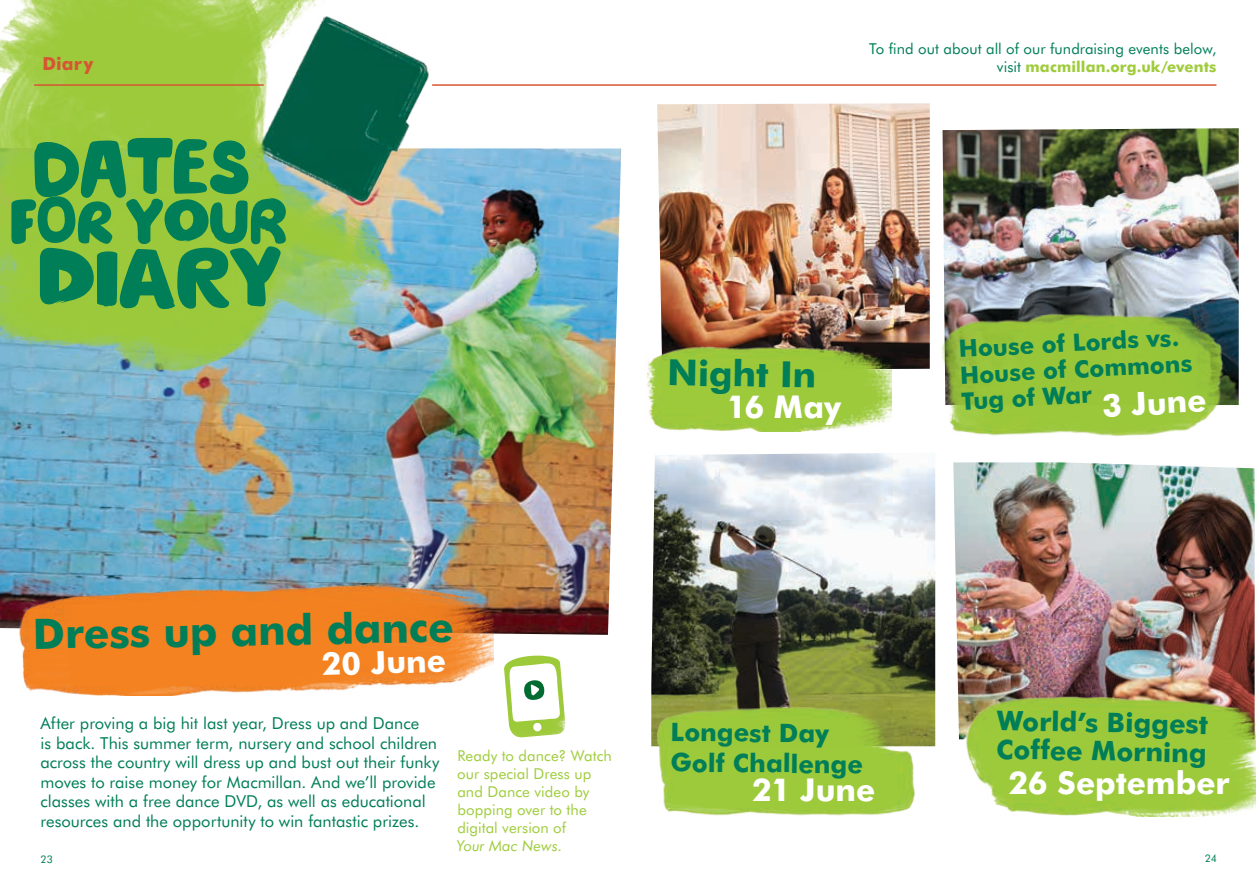
<style>
.page{position:relative;width:1259px;height:893px;background:#fff}
.page>*{position:absolute;margin:0;border:0;box-sizing:border-box;transform-origin:0 0}
.t1{font:700 42px "Futura BT";color:#007e58}
.t2{font:700 36px "Futura BT";color:#007e58}
.t3{font:700 31.5px "Futura BT";letter-spacing:-.005em;color:#fff}
.t4{font:700 27px "Futura BT";color:#007e58}
.t5{font:700 25.5px/30.5px "Futura BT";color:#007e58}
.t6{font:700 24px/26.2px "Futura BT";color:#007e58}
.t7{font:700 18px "Futura BT";color:#d75532}
.t8{font:16.5px/19.5px "Futura BT";color:#007e58}
.t9{font:15px/18px "Futura BT";letter-spacing:.005em;color:#9fcc3b}
.t10{font:15px/18px "Futura BT";color:#007e58;text-align:right}
.t11{font:10.5px "Futura BT";color:#007e58}
.s1{font-weight:700;color:#9fcc3b}
.s2{font-style:italic}
</style>
<div class="page">
<hr style="left:432px;top:84px;width:784px;height:2px;background:#d75532">
<img style="left:0;top:148px;width:621px;height:487px">
<img style="left:0;top:0;width:432px;height:372px">
<svg style="left:11px;top:138px;width:275px;height:173px;background:#4ca24b"></svg>
<img style="left:657px;top:103px;width:272px;height:267px">
<img style="left:651px;top:453px;width:284px;height:293px">
<img style="left:953px;top:462px;width:301px;height:277px">
<img style="left:942px;top:128px;width:296px;height:175px">
<img style="left:961px;top:695px;width:295px;height:121px">
<hr style="left:34px;top:84px;width:230px;height:2px;background:#d75532">
<img style="left:504px;top:656px;width:62px;height:82px">
<svg style="left:508px;top:658px;width:52px;height:73px"></svg>
<img style="left:13px;top:583px;width:480px;height:113px">
<img style="left:646px;top:345px;width:245px;height:86px">
<img style="left:941px;top:303px;width:298px;height:134px">
<img style="left:656px;top:704px;width:272px;height:112px">
<p class="t7" style="left:43px;top:53px;width:52px">Diary</p>
<h1 class="t1" style="left:32px;top:608px;width:422px;rotate:-1deg">Dress up and dance</h1>
<h3 class="t3" style="left:321px;top:645px;width:126px;rotate:-2deg">20 June</h3>
<p class="t10" style="left:869px;top:40px;width:349px">To find out about all of our fundraising events below, visit <span class="s1">macmillan.org.uk/events</span></p>
<h2 class="t2" style="left:667px;top:350px;width:150px;rotate:1deg">Night In</h2>
<h3 class="t3" style="left:727px;top:388px;width:116px">16 May</h3>
<h3 class="t6" style="left:958px;top:335px;width:234px;rotate:-3deg">House of Lords vs.<br>House of Commons<br>Tug of War</h3>
<h3 class="t3" style="left:1101px;top:386px;width:106px;rotate:-3deg">3 June</h3>
<p class="t8" style="left:40px;top:713px;width:400px">After proving a big hit last year, Dress up and Dance<br>is back. This summer term, nursery and school children across the country will dress up and bust out their funky moves to raise money for Macmillan. And we’ll provide classes with a free dance DVD, as well as educational resources and the opportunity to win fantastic prizes.</p>
<h3 class="t4" style="left:997px;top:704px;width:213px;rotate:1deg">World’s Biggest</h3>
<h3 class="t5" style="left:671px;top:716px;width:194px;rotate:1deg">Longest Day<br>Golf Challenge</h3>
<p class="t9" style="left:457px;top:746px;width:156px">Ready to dance? Watch</p>
<h3 class="t4" style="left:996px;top:732px;width:212px;rotate:1deg">Coffee Morning</h3>
<p class="t9" style="left:457px;top:764px;width:136px">our special Dress up and Dance video by bopping over to the digital version of<br><span class="s2">Your Mac News</span>.</p>
<h3 class="t3" style="left:1008px;top:763px;width:223px">26 September</h3>
<h3 class="t3" style="left:752px;top:770px;width:125px">21 June</h3>
<p class="t11" style="left:40px;top:853px;width:14px">23</p>
<p class="t11" style="left:1204px;top:852px;width:14px">24</p>
</div>
